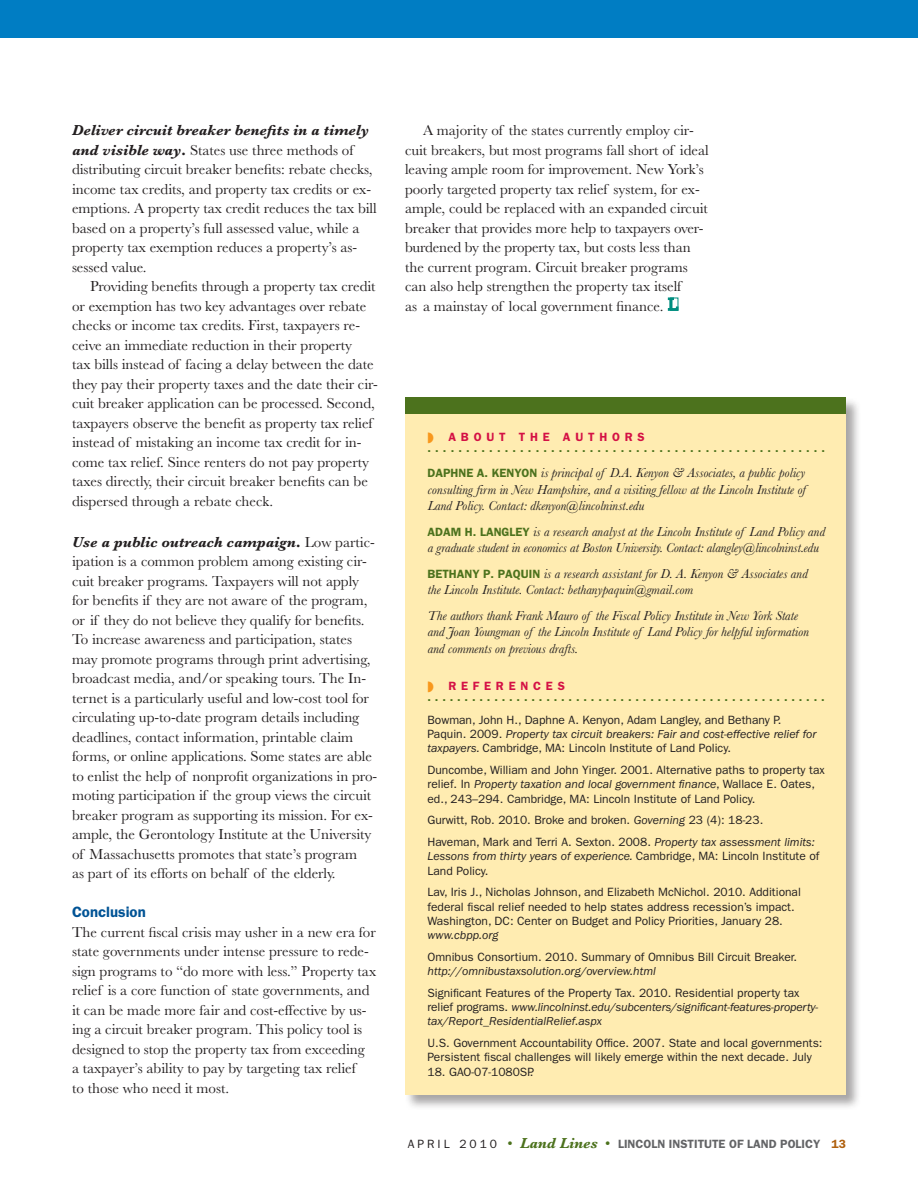
<style>
.page{position:relative;width:918px;height:1188px;background:#fff}
.page>*{position:absolute;margin:0;border:0;box-sizing:border-box;transform-origin:0 0}
.t1{font:15px/19.5px "Baskerville";color:#231f20}
.t2{font:600 15px "ITC Franklin Gothic Std";color:#005395}
.t3{font:italic 13.5px/16.5px "Baskerville";color:#231f20}
.t4{font:12px/14.2px "ITC Franklin Gothic Std";color:#231f20}
.t5{font:italic 12px/14.2px "ITC Franklin Gothic Std";color:#231f20}
.t6{font:600 12px/10.5px "ITC Franklin Gothic Std";letter-spacing:.4em;color:#4c721d}
.t7{font:600 12px "ITC Franklin Gothic Std";color:#636466}
.s1{font-weight:700;font-style:italic}
.s2{font-weight:700}
.s3{color:#f8981d}
.s4{color:#d41145}
.s5{font-family:"ITC Franklin Gothic Std";font-weight:600;font-style:normal;font-size:12px;color:#4c721d}
.s6{font-style:italic}
.s7{font-style:normal}
.s8{font-weight:400;color:#231f20}
.s9{font-family:"Baskerville";font-weight:400;font-size:15px;color:#4c721d}
.s10{font-family:"Baskerville";font-weight:700;font-style:italic;font-size:15px;color:#4c721d}
.s11{color:#b0610f}
</style>
<div class="page">
<div style="left:0;top:0;width:918px;height:38px;background:#007dc3"></div>
<svg style="left:668px;top:297px;width:11px;height:14px"></svg>
<div style="left:404px;top:396px;width:458px;height:714px;background:#231f20;opacity:.4"></div>
<div style="left:405px;top:398px;width:441px;height:697px;background:#ffecb1"></div>
<div style="left:405px;top:398px;width:441px;height:16px;background:#4c721d"></div>
<p class="t1" style="left:72px;top:121px;width:306px"><span class="s1">Deliver circuit breaker benefits in a timely and visible way</span><span class="s2">.</span> States use three methods of distributing circuit breaker benefits: rebate checks, income tax credits, and property tax credits or ex&shy;emptions. A property tax credit reduces the tax bill based on a property’s full assessed value, while a property tax exemption reduces a property’s as&shy;sessed value.</p>
<p class="t1" style="left:72px;top:277px;width:308px;text-indent:18px">Providing benefits through a property tax credit or exemption has two key advantages over rebate checks or income tax credits. First, taxpayers re&shy;ceive an immediate reduction in their property<br>tax bills instead of facing a delay between the date they pay their property taxes and the date their cir&shy;cuit breaker application can be processed. Second, taxpayers observe the benefit as property tax relief instead of mistaking an income tax credit for in&shy;come tax relief. Since renters do not pay property taxes directly, their circuit breaker benefits can be dispersed through a rebate check.</p>
<p class="t1" style="left:72px;top:532px;width:307px"><span class="s1">Use a public outreach campaign</span><span class="s2">.</span> Low partic&shy;ipation is a common problem among existing cir&shy;cuit breaker programs. Taxpayers will not apply for benefits if they are not aware of the program, or if they do not believe they qualify for benefits.<br>To increase awareness and participation, states may promote programs through print advertising, broadcast media, and/or speaking tours. The In&shy;ternet is a particularly useful and low-cost tool for circulating up-to-date program details including deadlines, contact information, printable claim forms, or online applications. Some states are able to enlist the help of nonprofit organizations in pro&shy;moting participation if the group views the circuit breaker program as supporting its mission. For ex&shy;ample, the Gerontology Institute at the University of Massachusetts promotes that state’s program<br>as part of its efforts on behalf of the elderly.</p>
<p class="t2" style="left:72px;top:903px;width:75px">CONCLUSION</p>
<p class="t1" style="left:72px;top:922px;width:306px">The current fiscal crisis may usher in a new era for state governments under intense pressure to rede&shy;sign programs to “do more with less.” Property tax relief is a core function of state governments, and it can be made more fair and cost-effective by us&shy;ing a circuit breaker program. This policy tool is designed to stop the property tax from exceeding<br>a taxpayer’s ability to pay by targeting tax relief<br>to those who need it most.</p>
<p class="t1" style="left:405px;top:121px;width:305px;text-indent:18px">A majority of the states currently employ cir&shy;cuit breakers, but most programs fall short of ideal leaving ample room for improvement. New York’s poorly targeted property tax relief system, for ex&shy;ample, could be replaced with an expanded circuit breaker that provides more help to taxpayers over&shy;burdened by the property tax, but costs less than the current program. C ircuit breaker programs can also help strengthen the property tax itself<br>as a mainstay of local government finance.</p>
<p class="t6" style="left:428px;top:432px;width:399px"><span class="s3">◗</span> <span class="s4">ABOUT THE AUTHORS<br></span>. . . . . . . . . . . . . . . . . . . . . . . . . . . . . . . . . . . . . . . . . . . . . . . . . . . .</p>
<p class="t3" style="left:428px;top:464px;width:380px;text-align:justify"><span class="s5">DAPHNE A. KENYON</span> is principal of D.A. Kenyon &amp; Associates, a public policy consulting firm in New Hampshire, and a visiting fellow at the Lincoln Institute of Land Policy. Contact: dkenyon@lincolninst.edu</p>
<p class="t3" style="left:428px;top:523px;width:399px"><span class="s5">ADAM H. LANGL EY</span> is a research analyst at the Lincoln Institute of Land Policy and a graduate student in economics at Boston University. Contact: alangley@lincolninst.edu</p>
<p class="t3" style="left:428px;top:565px;width:382px"><span class="s5">BETHANY P. PAQUIN</span> is a research assistant for D. A. Kenyon &amp; Associates and the Lincoln Institute. Contact: bethanypaquin@gmail.com</p>
<p class="t3" style="left:428px;top:607px;width:383px">The authors thank Frank Mauro of the Fiscal Policy Institute in New York State and Joan Youngman of the Lincoln Institute of Land Policy for helpful information and comments on previous drafts.</p>
<p class="t6" style="left:428px;top:681px;width:399px"><span class="s3">◗</span> <span class="s4">REF ERENCES<br></span>. . . . . . . . . . . . . . . . . . . . . . . . . . . . . . . . . . . . . . . . . . . . . . . . . . . . . .</p>
<p class="t4" style="left:428px;top:713px;width:391px">Bowman, John H., Daphne A. Kenyon, Adam Langley, and Bethany P.<br>Paquin. 2009. <span class="s6">Property tax circuit breakers: Fair and cost-effective relief for taxpayers.</span> Cambridge, MA: Lincoln I nstitute of Land Policy.</p>
<p class="t4" style="left:428px;top:763px;width:399px">Duncombe, William and John Yinger. 2001. Alternative paths to property tax relief. I n <span class="s6">Property taxation and local government finance</span>, Wallace E. Oates, ed., 243–294. Cambridge, MA: Lincoln I nstitute of Land Policy.</p>
<p class="t4" style="left:428px;top:809px;width:389px;line-height:21.8px">Gurwitt, Rob. 2010. Broke and broken. <span class="s6">Governing</span> 23 (4): 18-23.<br>Haveman, Mark and Terri A. Sexton. 2008. <span class="s6">Property tax assessment limits:</span></p>
<p class="t4" style="left:428px;top:849px;width:394px"><span class="s6">Lessons from thirty years of experience.</span> Cambridge, MA: Lincoln I nstitute of<br>Land Policy.</p>
<p class="t4" style="left:428px;top:885px;width:375px">Lav, I ris J., Nicholas Johnson, and Elizabeth McNichol. 2010. Additional federal fiscal relief needed to help states address recession’s impact.<br>Washington, DC: Center on Budget and Policy Priorities, January 28.</p>
<p class="t5" style="left:428px;top:928px;width:73px">www.cbpp.org</p>
<p class="t4" style="left:428px;top:950px;width:371px">Omnibus Consortium. 2010. Summary of Omnibus Bill Circuit Breaker.</p>
<p class="t5" style="left:428px;top:964px;width:230px">http://omnibustaxsolution.org/overview.html</p>
<p class="t5" style="left:428px;top:986px;width:392px"><span class="s7">Significant Features of the Property Tax. 2010. Residential property tax relief programs.</span> www.lincolninst.edu/subcenters/significant-features-property&shy;tax/Report_ResidentialRelief.aspx</p>
<p class="t4" style="left:428px;top:1036px;width:397px">U.S. Government Accountability Office. 2007. State and local governments:<br>Persistent fiscal challenges will likely emerge within the next decade. July</p>
<p class="t4" style="left:428px;top:1064px;width:108px">18. GAO-07-1080SP.</p>
<p class="t7" style="left:408px;top:1136px;width:440px"><span class="s8">A p r i l 2 0 1 0</span> <span class="s9">•</span> <span class="s10">Land Lines</span> <span class="s9">•</span> LINCOLN INSTITUTE OF LAND POLICY <span class="s11">13</span></p>
</div>
